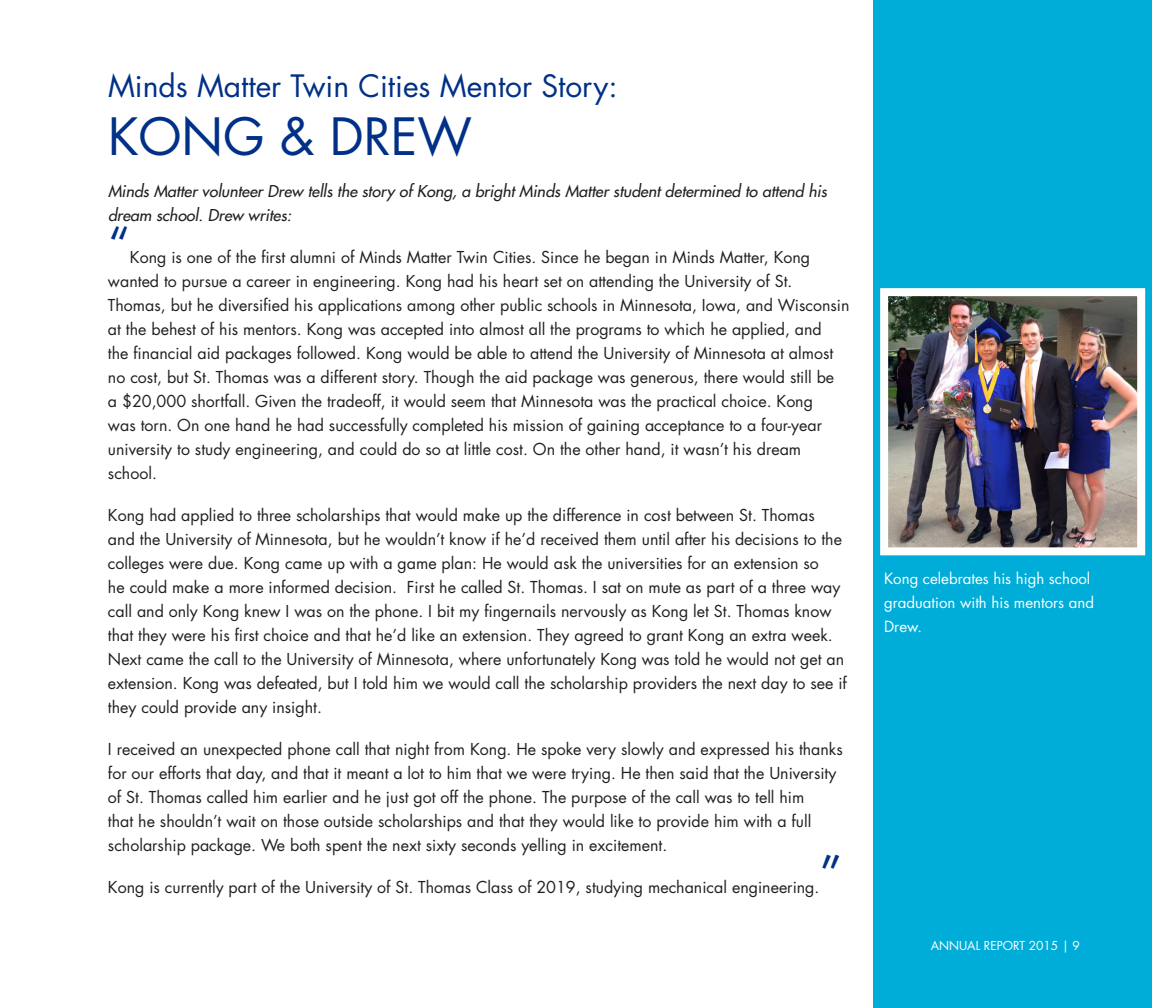
<style>
.page{position:relative;width:1152px;height:1008px;background:#fff}
.page>*{position:absolute;margin:0;border:0;box-sizing:border-box;transform-origin:0 0}
.t1{font:50px "Futura Std";color:#003087}
.t2{font:48px "Futura Std";color:#003087}
.t3{font:30px "Futura Std";color:#003087}
.t4{font:16px/24px "Futura Std";color:#231f20}
.t5{font:italic 500 16px/24px "Futura";color:#231f20}
.t6{font:15px/24px "Futura Std";color:#fff}
.t7{font:12px "Futura Std";color:#fff}
</style>
<div class="page">
<div style="left:873px;top:0;width:279px;height:1008px;background:#00add8"></div>
<img style="left:889px;top:297px;width:247px;height:249px">
<div style="left:880px;top:288px;width:265px;height:267px;border:8px solid #fff"></div>
<h3 class="t3" style="left:108px;top:67px;width:511px">Minds Matter Twin Cities Mentor Story:</h3>
<h1 class="t1" style="left:108px;top:104px;width:349px">Kong &amp; Drew</h1>
<p class="t5" style="left:108px;top:179px;width:721px">Minds Matter volunteer Drew tells the story of Kong, a bright Minds Matter student determined to attend his dream school. Drew writes:</p>
<h2 class="t2" style="left:108px;top:214px;width:23px">“</h2>
<p class="t4" style="left:108px;top:245px;width:743px;text-indent:22px">Kong is one of the first alumni of Minds Matter Twin Cities. Since he began in Minds Matter, Kong wanted to pursue a career in engineering. Kong had his heart set on attending the University of St.<br>Thomas, but he diversified his applications among other public schools in Minnesota, Iowa, and Wisconsin at the behest of his mentors. Kong was accepted into almost all the programs to which he applied, and<br>the financial aid packages followed. Kong would be able to attend the University of Minnesota at almost no cost, but St. Thomas was a different story. Though the aid package was generous, there would still be<br>a $20,000 shortfall. Given the tradeoff, it would seem that Minnesota was the practical choice. Kong<br>was torn. On one hand he had successfully completed his mission of gaining acceptance to a four-year university to study engineering, and could do so at little cost. On the other hand, it wasn’t his dream school.</p>
<p class="t4" style="left:108px;top:503px;width:740px">Kong had applied to three scholarships that would make up the difference in cost between St. Thomas<br>and the University of Minnesota, but he wouldn’t know if he’d received them until after his decisions to the colleges were due. Kong came up with a game plan: He would ask the universities for an extension so<br>he could make a more informed decision. First he called St. Thomas. I sat on mute as part of a three way call and only Kong knew I was on the phone. I bit my fingernails nervously as Kong let St. Thomas know that they were his first choice and that he’d like an extension. They agreed to grant Kong an extra week.<br>Next came the call to the University of Minnesota, where unfortunately Kong was told he would not get an extension. Kong was defeated, but I told him we would call the scholarship providers the next day to see if they could provide any insight.</p>
<p class="t4" style="left:108px;top:737px;width:736px">I received an unexpected phone call that night from Kong. He spoke very slowly and expressed his thanks for our efforts that day, and that it meant a lot to him that we were trying. He then said that the University of St. Thomas called him earlier and he just got off the phone. The purpose of the call was to tell him<br>that he shouldn’t wait on those outside scholarships and that they would like to provide him with a full scholarship package. We both spent the next sixty seconds yelling in excitement.</p>
<p class="t4" style="left:108px;top:875px;width:713px">Kong is currently part of the University of St. Thomas Class of 2019, studying mechanical engineering.</p>
<h1 class="t1" style="left:820px;top:842px;width:24px">”</h1>
<p class="t6" style="left:884px;top:566px;width:211px">Kong celebrates his high school graduation with his mentors and<br>Drew.</p>
<p class="t7" style="left:931px;top:938px;width:151px">Annual Report 2015 | 9</p>
</div>
